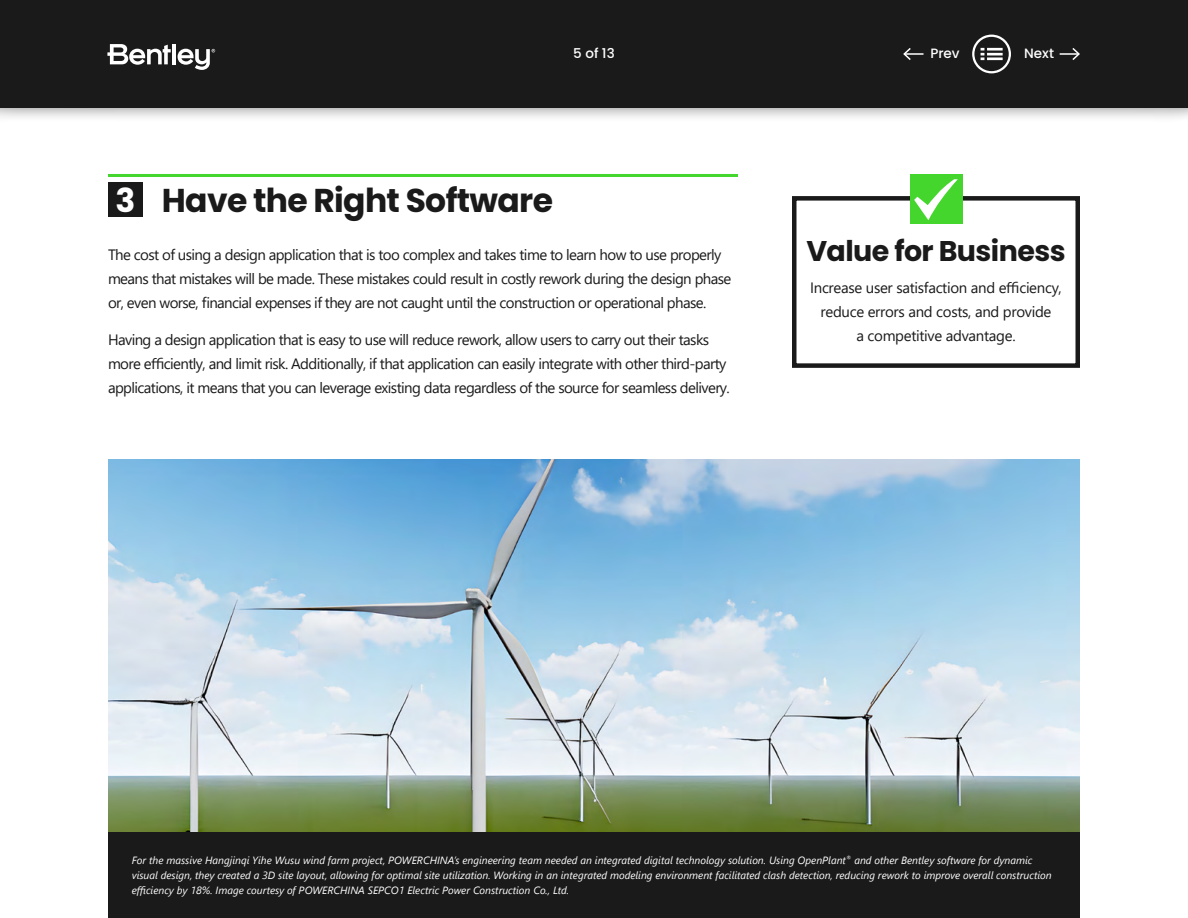
<style>
.page{position:relative;width:1188px;height:918px;background:#fff}
.page>*{position:absolute;margin:0;border:0;box-sizing:border-box;transform-origin:0 0}
.t1{font:700 33px "Poppins";letter-spacing:-.02em;color:#1a1a1a}
.t2{font:700 28.5px "Poppins";letter-spacing:-.02em;color:#1a1a1a}
.t3{font:15px/24px "Segoe UI";letter-spacing:-.04em;color:#1a1a1a}
.t4{font:15px/24px "Segoe UI";letter-spacing:-.02em;color:#1a1a1a;text-align:center}
.t5{font:500 13.5px "Poppins";color:#fff}
.t6{font:italic 10.5px/15px "Segoe UI";color:#fff}
.s1{color:#fff}
</style>
<div class="page">
<img style="left:108px;top:459px;width:972px;height:374px">
<div style="left:0;top:0;width:1188px;height:123px;background:#000;opacity:.75"></div>
<div style="left:0;top:0;width:1188px;height:108px;background:#1a1a1a"></div>
<svg style="left:107px;top:44px;width:64px;height:21px"></svg>
<hr style="left:172px;top:44px;width:4px;height:20px;background:#fff">
<svg style="left:178px;top:49px;width:37px;height:21px"></svg>
<hr style="left:904px;top:53px;width:20px;height:2px;background:#fff">
<svg style="left:903px;top:48px;width:9px;height:12px"></svg>
<svg style="left:1060px;top:48px;width:20px;height:12px"></svg>
<svg style="left:972px;top:35px;width:39px;height:38px"></svg>
<div style="left:108px;top:182px;width:35px;height:35px;background:#1a1a1a"></div>
<div style="left:108px;top:833px;width:972px;height:85px;background:#1a1a1a"></div>
<div style="left:792px;top:196px;width:288px;height:172px;border:4px solid #1a1a1a"></div>
<div style="left:910px;top:174px;width:52px;height:50px;background:#44d62c"></div>
<svg style="left:914px;top:179px;width:44px;height:41px"></svg>
<hr style="left:108px;top:174px;width:630px;height:3px;background:#44d62c">
<p class="t5" style="left:573px;top:46px;width:43px">5 of 13</p>
<p class="t5" style="left:930px;top:46px;width:31px">Prev</p>
<p class="t5" style="left:1024px;top:46px;width:31px">Next</p>
<h1 class="t1" style="left:115px;top:181px;width:439px"><span class="s1">3</span> Have the Right Software</h1>
<p class="t3" style="left:108px;top:241px;width:625px">The cost of using a design application that is too complex and takes time to learn how to use properly means that mistakes will be made. These mistakes could result in costly rework during the design phase or, even worse, financial expenses if they are not caught until the construction or operational phase.</p>
<p class="t3" style="left:108px;top:327px;width:623px">Having a design application that is easy to use will reduce rework, allow users to carry out their tasks more efficiently, and limit risk. Additionally, if that application can easily integrate with other third-party applications, it means that you can leverage existing data regardless of the source for seamless delivery.</p>
<h2 class="t2" style="left:806px;top:235px;width:261px">Value for Business</h2>
<p class="t4" style="left:810px;top:274px;width:253px">Increase user satisfaction and efficiency, reduce errors and costs, and provide<br>a competitive advantage.</p>
<p class="t6" style="left:132px;top:851px;width:921px">For the massive Hangjinqi Yihe Wusu wind farm project, POWERCHINA’s engineering team needed an integrated digital technology solution. Using OpenPlant<sup>®</sup> and other Bentley software for dynamic visual design, they created a 3D site layout, allowing for optimal site utilization. Working in an integrated modeling environment facilitated clash detection, reducing rework to improve overall construction efficiency by 18%. Image courtesy of POWERCHINA SEPCO1 Electric Power Construction Co., Ltd.</p>
</div>
